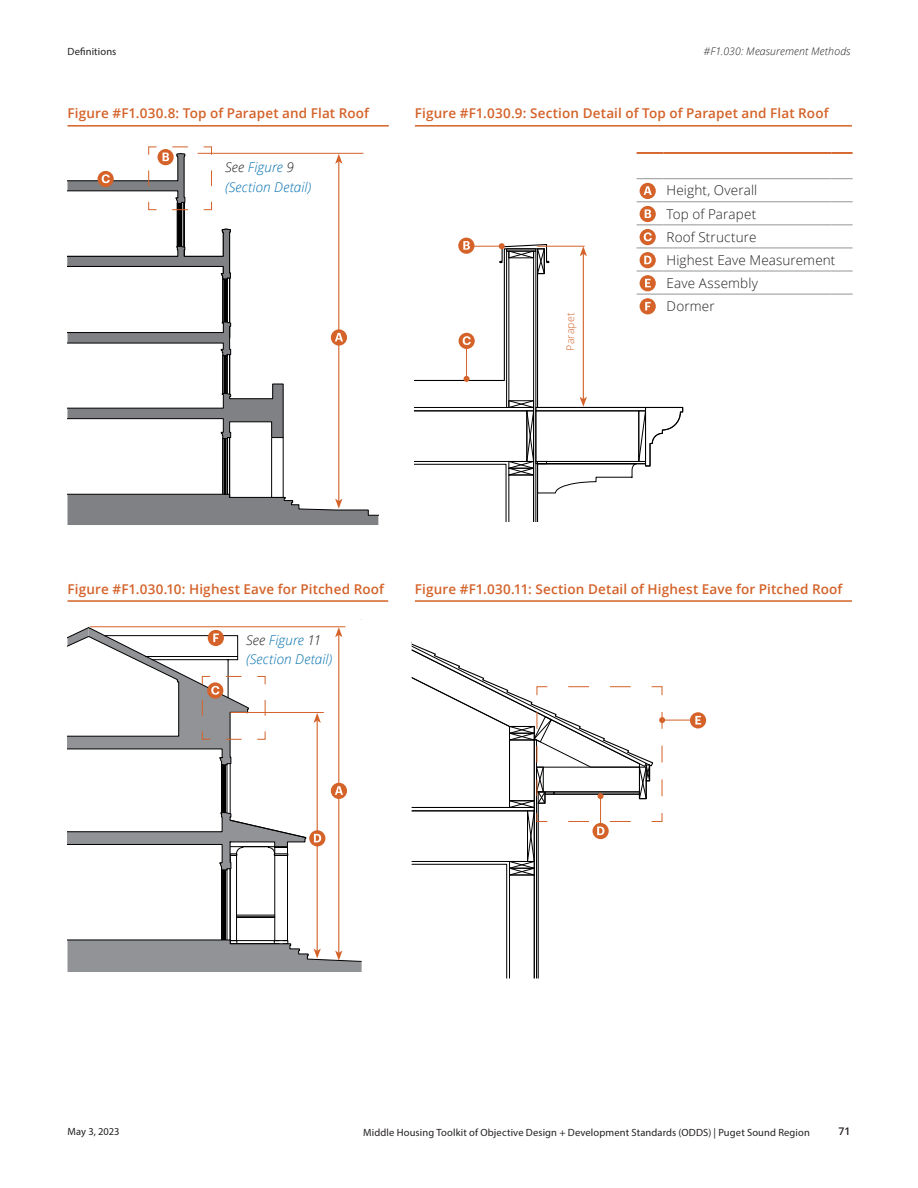
<style>
.page{position:relative;width:918px;height:1188px;background:#fff}
.page>*{position:absolute;margin:0;border:0;box-sizing:border-box;transform-origin:0 0}
.F4__Figure_Number_wi{font:600 13.5px "Open Sans";letter-spacing:.01em;color:#d46229}
.G__Table_Text_FBC{font:300 13.5px "Open Sans";letter-spacing:.01em;color:#231f20}
.I__Image_Caption{font:italic 300 13.5px/19.5px "Open Sans";letter-spacing:.01em;color:#036fae}
.t1{font:10.5px "Myriad Pro";letter-spacing:.015em;color:#231f20}
.t2{font:italic 300 10.5px "Open Sans";letter-spacing:.015em;color:#231f20}
.A__Header__Left{font:300 10.5px "Open Sans";letter-spacing:.02em;color:#d46229}
.t3{font:600 10.5px "Open Sans";color:#231f20}
.s1{color:#231f20}
</style>
<div class="page">
<hr style="left:225px;top:279px;width:1px;height:55px;background:#000">
<hr style="left:229px;top:278px;width:1px;height:60px;background:#000">
<hr style="left:227px;top:279px;width:1px;height:58px;background:#000">
<hr style="left:226px;top:279px;width:1px;height:58px;background:#000">
<hr style="left:223px;top:279px;width:1px;height:43px;background:#000">
<hr style="left:224px;top:279px;width:1px;height:58px;background:#000">
<hr style="left:184px;top:202px;width:1px;height:60px;background:#000">
<hr style="left:181px;top:203px;width:1px;height:59px;background:#000">
<hr style="left:180px;top:204px;width:1px;height:57px;background:#000">
<hr style="left:177px;top:203px;width:1px;height:43px;background:#000">
<hr style="left:179px;top:204px;width:1px;height:57px;background:#000">
<svg style="left:67px;top:229px;width:164px;height:51px"></svg>
<hr style="left:223px;top:356px;width:1px;height:37px;background:#000">
<hr style="left:225px;top:439px;width:1px;height:55px;background:#000">
<hr style="left:223px;top:439px;width:1px;height:55px;background:#000">
<svg style="left:67px;top:384px;width:217px;height:55px"></svg>
<svg style="left:67px;top:322px;width:164px;height:34px"></svg>
<hr style="left:226px;top:439px;width:1px;height:55px;background:#000">
<hr style="left:224px;top:439px;width:1px;height:55px;background:#000">
<div style="left:271px;top:437px;width:12px;height:61px;border:1px solid #000"></div>
<hr style="left:226px;top:356px;width:1px;height:37px;background:#000">
<hr style="left:225px;top:356px;width:1px;height:37px;background:#000">
<hr style="left:224px;top:356px;width:1px;height:38px;background:#000">
<hr style="left:227px;top:355px;width:1px;height:38px;background:#000">
<hr style="left:227px;top:438px;width:1px;height:56px;background:#000">
<hr style="left:229px;top:438px;width:1px;height:59px;background:#000">
<hr style="left:229px;top:355px;width:1px;height:39px;background:#000">
<hr style="left:662px;top:720px;width:30px;height:1px;background:#d46229">
<hr style="left:415px;top:600px;width:437px;height:2px;background:#d46229">
<hr style="left:68px;top:125px;width:321px;height:2px;background:#d46229">
<hr style="left:415px;top:125px;width:437px;height:2px;background:#d46229">
<hr style="left:68px;top:600px;width:320px;height:2px;background:#d46229">
<hr style="left:198px;top:153px;width:165px;height:1px;background:#d46229">
<hr style="left:338px;top:161px;width:1px;height:340px;background:#d46229">
<svg style="left:335px;top:154px;width:7px;height:10px"></svg>
<svg style="left:68px;top:494px;width:310px;height:31px"></svg>
<svg style="left:331px;top:329px;width:16px;height:17px"></svg>
<svg style="left:335px;top:333px;width:8px;height:8px"></svg>
<svg style="left:67px;top:146px;width:145px;height:64px"></svg>
<svg style="left:690px;top:712px;width:16px;height:16px"></svg>
<svg style="left:695px;top:716px;width:6px;height:8px"></svg>
<svg style="left:68px;top:619px;width:597px;height:360px"></svg>
<svg style="left:637px;top:202px;width:27px;height:1px"></svg>
<hr style="left:664px;top:202px;width:127px;height:1px;background:#939598">
<hr style="left:791px;top:202px;width:41px;height:1px;background:#939598">
<svg style="left:832px;top:202px;width:21px;height:1px"></svg>
<svg style="left:637px;top:225px;width:27px;height:1px"></svg>
<hr style="left:664px;top:225px;width:127px;height:1px;background:#939598">
<hr style="left:791px;top:225px;width:41px;height:1px;background:#939598">
<svg style="left:832px;top:225px;width:21px;height:1px"></svg>
<hr style="left:664px;top:248px;width:127px;height:1px;background:#939598">
<hr style="left:791px;top:248px;width:41px;height:1px;background:#939598">
<svg style="left:832px;top:248px;width:21px;height:1px"></svg>
<hr style="left:664px;top:271px;width:127px;height:1px;background:#939598">
<hr style="left:791px;top:271px;width:41px;height:1px;background:#939598">
<svg style="left:832px;top:271px;width:21px;height:1px"></svg>
<hr style="left:664px;top:294px;width:127px;height:1px;background:#939598">
<hr style="left:791px;top:294px;width:41px;height:1px;background:#939598">
<svg style="left:832px;top:294px;width:21px;height:1px"></svg>
<hr style="left:637px;top:152px;width:27px;height:2px;background:#d46229">
<hr style="left:664px;top:152px;width:127px;height:2px;background:#d46229">
<hr style="left:791px;top:152px;width:41px;height:2px;background:#d46229">
<hr style="left:832px;top:152px;width:21px;height:2px;background:#d46229">
<svg style="left:637px;top:153px;width:216px;height:26px"></svg>
<div style="left:640px;top:183px;width:16px;height:16px;background:#d46229;border-radius:50%"></div>
<svg style="left:644px;top:186px;width:8px;height:9px"></svg>
<svg style="left:640px;top:206px;width:16px;height:16px"></svg>
<svg style="left:645px;top:209px;width:6px;height:9px"></svg>
<svg style="left:640px;top:229px;width:16px;height:16px"></svg>
<svg style="left:414px;top:232px;width:269px;height:290px"></svg>
<p class="t1" style="left:68px;top:45px;width:50px">Definitions</p>
<p class="t2" style="left:704px;top:44px;width:148px">#F1.030: Measurement Methods</p>
<p class="F4__Figure_Number_wi" style="left:68px;top:104px;width:303px">Figure #F1.030.8: Top of Parapet and Flat Roof</p>
<p class="F4__Figure_Number_wi" style="left:415px;top:104px;width:415px">Figure #F1.030.9: Section Detail of Top of Parapet and Flat Roof</p>
<p class="I__Image_Caption" style="left:225px;top:157px;width:88px"><span class="s1">See</span> Figure <span class="s1">9 </span>(Section Detail)</p>
<p class="A__Header__Left" style="left:563px;top:351px;width:40px;rotate:-90deg">Parapet</p>
<p class="G__Table_Text_FBC" style="left:667px;top:181px;width:92px">Height, Overall</p>
<p class="G__Table_Text_FBC" style="left:667px;top:204px;width:91px">Top of Parapet</p>
<p class="G__Table_Text_FBC" style="left:667px;top:227px;width:91px">Roof Structure</p>
<p class="G__Table_Text_FBC" style="left:667px;top:251px;width:170px">Highest Eave Measurement</p>
<p class="G__Table_Text_FBC" style="left:667px;top:274px;width:93px">Eave Assembly</p>
<p class="G__Table_Text_FBC" style="left:667px;top:297px;width:50px">Dormer</p>
<p class="F4__Figure_Number_wi" style="left:68px;top:579px;width:318px">Figure #F1.030.10: Highest Eave for Pitched Roof</p>
<p class="I__Image_Caption" style="left:246px;top:630px;width:88px"><span class="s1">See</span> Figure <span class="s1">11 </span>(Section Detail)</p>
<p class="F4__Figure_Number_wi" style="left:415px;top:579px;width:429px">Figure #F1.030.11: Section Detail of Highest Eave for Pitched Roof</p>
<p class="t1" style="left:68px;top:1125px;width:54px">May 3, 2023</p>
<p class="t1" style="left:363px;top:1126px;width:448px">Middle Housing Toolkit of Objective Design + Development Standards (ODDS) | Puget Sound Region</p>
<p class="t3" style="left:838px;top:1124px;width:14px">71</p>
</div>
